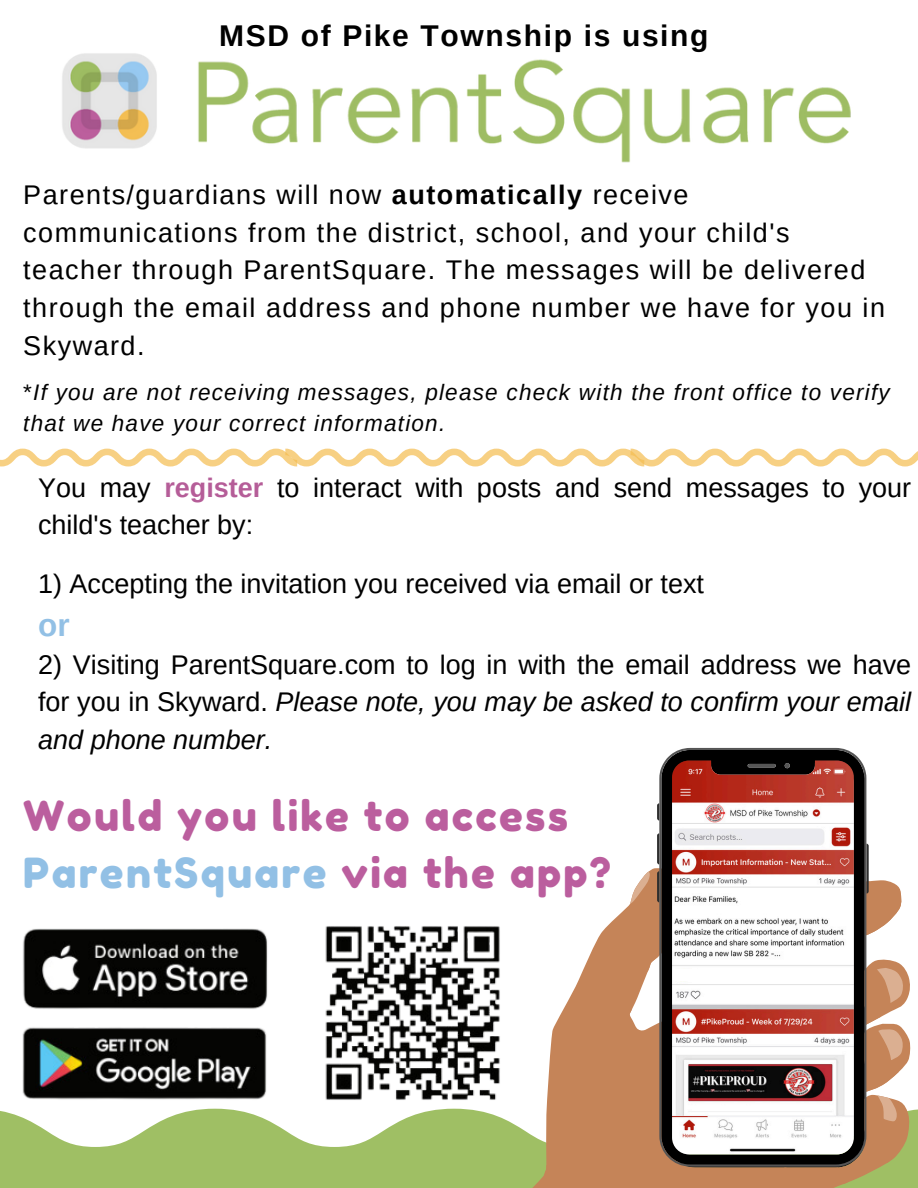
<style>
.page{position:relative;width:918px;height:1188px;background:#fff}
.page>*{position:absolute;margin:0;border:0;box-sizing:border-box;transform-origin:0 0}
.t1{font:41.4px/57.3px "Fredoka One";letter-spacing:.055em;color:#bb5e9e}
.t2{font:700 31.5px "Arimo";color:#92c0e5}
.t3{font:700 30px "Arimo";letter-spacing:.055em;color:#000}
.t4{font:27px/37.7px "Arimo";letter-spacing:.055em;color:#000;text-align:justify}
.t5{font:27px/37.2px "Arimo";color:#000}
.t6{font:italic 22.5px/30.6px "Arimo";letter-spacing:.055em;color:#000}
.s1{font-weight:700}
.s2{font-style:normal}
.s3{font-weight:700;color:#b55d98}
.s4{font-style:italic}
.s5{color:#92c0e5}
</style>
<div class="page">
<svg style="left:0;top:1109px;width:918px;height:79px;fill:#9fbf64"></svg>
<svg style="left:347px;top:914px;width:563px;height:274px"></svg>
<svg style="left:866px;top:959px;width:45px;height:163px"></svg>
<svg style="left:866px;top:1134px;width:34px;height:29px"></svg>
<svg style="left:603px;top:1009px;width:29px;height:8px"></svg>
<svg style="left:638px;top:1029px;width:21px;height:26px"></svg>
<div style="left:652px;top:1133px;width:195px;height:55px;background:#c58458"></div>
<svg style="left:545px;top:1165px;width:59px;height:23px"></svg>
<svg style="left:657px;top:803px;width:2px;height:18px"></svg>
<svg style="left:620px;top:833px;width:39px;height:139px"></svg>
<svg style="left:866px;top:844px;width:36px;height:91px"></svg>
<svg style="left:659px;top:748px;width:207px;height:419px"></svg>
<div style="left:675px;top:970px;width:97px;height:11px;background:#fff"></div>
<img style="left:10px;top:915px;width:504px;height:196px">
<svg style="left:0;top:449px;width:918px;height:17px"></svg>
<img style="left:62px;top:53px;width:789px;height:110px">
<p class="t3" style="left:219px;top:19px;width:491px">MSD of Pike Township is using</p>
<p class="t4" style="left:23px;top:176px;width:863px;text-align:left">Parents/guardians will now <span class="s1">automatically</span> receive communications from the district, school, and your child's teacher through ParentSquare. The messages will be delivered through the email address and phone number we have for you in Skyward.</p>
<h3 class="t6" style="left:23px;top:377px;width:868px"><span class="s2">*</span>If you are not receiving messages, please check with the front office to verify that we have your correct information.</h3>
<h3 class="t5" style="left:38px;top:469px;width:875px">You may <span class="s3">register</span> to interact with posts and send messages to your child's teacher by:</h3>
<p class="t5" style="left:38px;top:565px;width:667px">1) Accepting the invitation you received via email or text</p>
<p class="t2" style="left:38px;top:608px;width:33px">or</p>
<p class="t4" style="left:38px;top:646px;width:875px;line-height:37.2px">2) Visiting ParentSquare.com to log in with the email address we have for you in Skyward. <span class="s4">Please note, you may be asked to confirm your email and phone number.</span></p>
<p class="t1" style="left:23px;top:787px;width:589px">Would you like to access<br><span class="s5">ParentSquare</span> via the app?</p>
</div>
